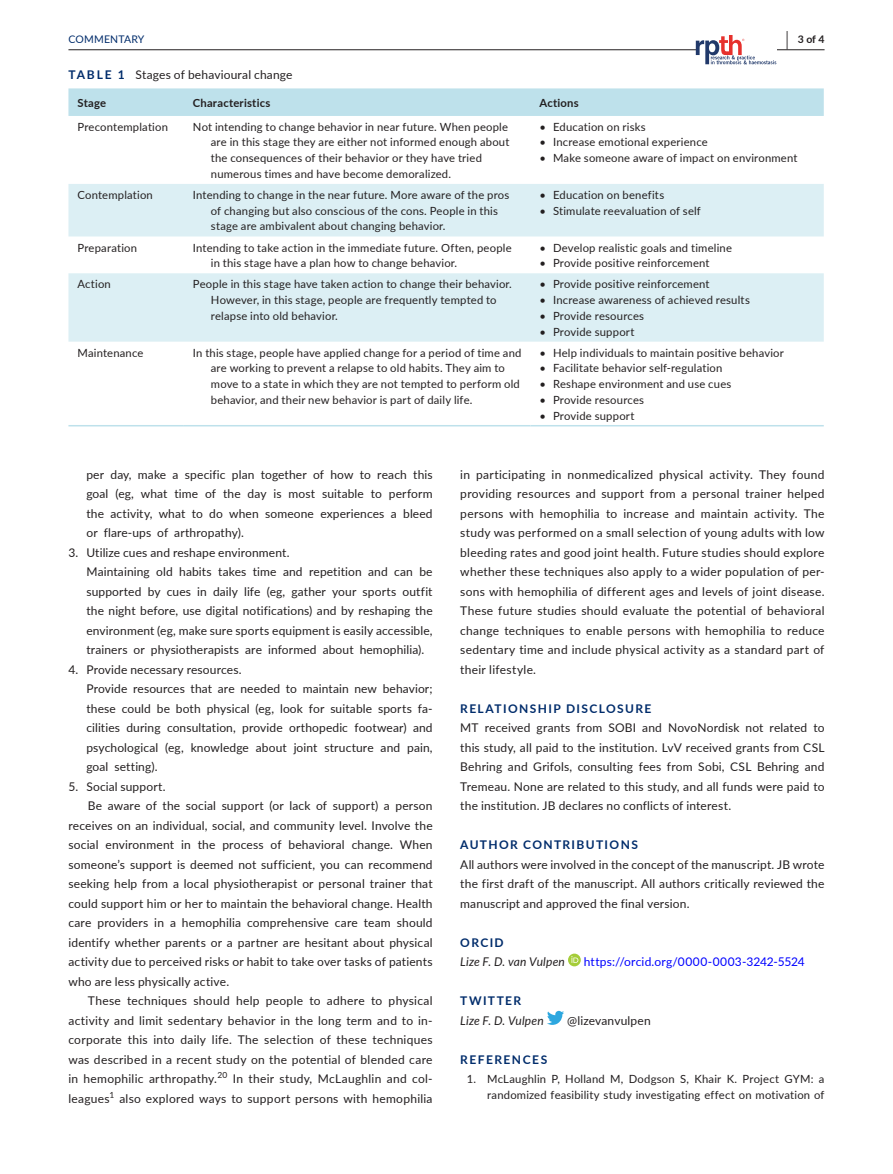
<style>
.page{position:relative;width:893px;height:1174px;background:#fff}
.page>*{position:absolute;margin:0;border:0;box-sizing:border-box;transform-origin:0 0}
.t1{font:12px/19.5px "Lato";letter-spacing:.015em;color:#231f20;text-align:justify}
.t2{font:700 12px "Lato";letter-spacing:.115em;color:#002c6b}
.t3{font:12px "Lato";letter-spacing:.015em;color:#00f}
.t4{font:italic 12px "Lato";letter-spacing:.015em;color:#231f20}
.t5{font:11.25px/15.8px "Lato";letter-spacing:.015em;color:#231f20}
.t6{font:700 11.25px "Lato";letter-spacing:.02em;color:#231f20}
.t7{font:10.5px "Lato";letter-spacing:.02em;color:#002c6b}
.t8{font:700 10.5px "Lato";color:#231f20}
.s1{font-size:19.5px}
.s2{font-weight:700;color:#002c6b}
</style>
<div class="page">
<hr style="left:68px;top:49px;width:756px;height:1px;background:#231f20">
<svg style="left:696px;top:35px;width:80px;height:29px"></svg>
<svg style="left:568px;top:953px;width:13px;height:13px"></svg>
<svg style="left:571px;top:956px;width:7px;height:7px"></svg>
<svg style="left:547px;top:1010px;width:17px;height:14px"></svg>
<div style="left:68px;top:88px;width:756px;height:28px;background:#bee1eb"></div>
<svg style="left:68px;top:184px;width:756px;height:158px;fill:#dceff4"></svg>
<hr style="left:68px;top:425px;width:116px;height:1px;background:#bee1eb">
<hr style="left:184px;top:425px;width:346px;height:1px;background:#bee1eb">
<hr style="left:530px;top:425px;width:294px;height:1px;background:#bee1eb">
<p class="t7" style="left:68px;top:31px;width:78px">COMMENTARY</p>
<p class="t8" style="left:786px;top:31px;width:40px"><span class="s1">|</span> 3 of 4</p>
<p class="t1" style="left:68px;top:64px;width:226px"><span class="s2">TABLE 1</span> Stages of behavioural change</p>
<p class="t6" style="left:77px;top:94px;width:30px">Stage</p>
<p class="t6" style="left:193px;top:94px;width:79px">Characteristics</p>
<p class="t6" style="left:539px;top:94px;width:41px">Actions</p>
<p class="t5" style="left:77px;top:118px;width:92px">Precontemplation</p>
<p class="t5" style="left:211px;top:118px;width:300px;text-indent:-18px">Not intending to change behavior in near future. When people are in this stage they are either not informed enough about the consequences of their behavior or they have tried numerous times and have become demoralized.</p>
<p class="t5" style="left:539px;top:118px;width:108px">• Education on risks</p>
<p class="t5" style="left:539px;top:134px;width:170px">• Increase emotional experience</p>
<p class="t5" style="left:539px;top:150px;width:260px">• Make someone aware of impact on environment</p>
<p class="t5" style="left:77px;top:186px;width:77px">Contemplation</p>
<p class="t5" style="left:211px;top:186px;width:300px;text-indent:-18px">Intending to change in the near future. More aware of the pros of changing but also conscious of the cons. People in this stage are ambivalent about changing behavior.</p>
<p class="t5" style="left:539px;top:186px;width:126px">• Education on benefits</p>
<p class="t5" style="left:539px;top:202px;width:163px">• Stimulate reevaluation of self</p>
<p class="t5" style="left:77px;top:239px;width:61px">Preparation</p>
<p class="t5" style="left:211px;top:239px;width:302px;text-indent:-18px">Intending to take action in the immediate future. Often, people in this stage have a plan how to change behavior.</p>
<p class="t5" style="left:539px;top:239px;width:194px">• Develop realistic goals and timeline</p>
<p class="t5" style="left:539px;top:255px;width:172px">• Provide positive reinforcement</p>
<p class="t5" style="left:77px;top:276px;width:35px">Action</p>
<p class="t5" style="left:211px;top:276px;width:302px;text-indent:-18px">People in this stage have taken action to change their behavior.<br>However, in this stage, people are frequently tempted to relapse into old behavior.</p>
<p class="t5" style="left:539px;top:276px;width:172px">• Provide positive reinforcement</p>
<p class="t5" style="left:539px;top:292px;width:212px">• Increase awareness of achieved results</p>
<p class="t5" style="left:539px;top:307px;width:106px">• Provide resources</p>
<p class="t5" style="left:539px;top:323px;width:97px">• Provide support</p>
<p class="t5" style="left:77px;top:344px;width:68px">Maintenance</p>
<p class="t5" style="left:211px;top:344px;width:312px;text-indent:-18px">In this stage, people have applied change for a period of time and are working to prevent a relapse to old habits. They aim to move to a state in which they are not tempted to perform old behavior, and their new behavior is part of daily life.</p>
<p class="t5" style="left:539px;top:344px;width:246px">• Help individuals to maintain positive behavior</p>
<p class="t5" style="left:539px;top:360px;width:184px">• Facilitate behavior self-regulation</p>
<p class="t5" style="left:539px;top:376px;width:193px">• Reshape environment and use cues</p>
<p class="t5" style="left:539px;top:391px;width:106px">• Provide resources</p>
<p class="t5" style="left:539px;top:407px;width:97px">• Provide support</p>
<p class="t1" style="left:86px;top:464px;width:348px">per day, make a specific plan together of how to reach this goal (eg, what time of the day is most suitable to perform the activity, what to do when someone experiences a bleed or flare-ups of arthropathy).</p>
<p class="t1" style="left:86px;top:542px;width:348px;text-align:left;text-indent:-18px">3. Utilize cues and reshape environment.<br>Maintaining old habits takes time and repetition and can be supported by cues in daily life (eg, gather your sports outfit the night before, use digital notifications) and by reshaping the environment (eg, make sure sports equipment is easily accessible, trainers or physiotherapists are informed about hemophilia).</p>
<p class="t1" style="left:86px;top:659px;width:348px;text-align:left;text-indent:-18px">4. Provide necessary resources.<br>Provide resources that are needed to maintain new behavior; these could be both physical (eg, look for suitable sports fa&shy;cilities during consultation, provide orthopedic footwear) and psychological (eg, knowledge about joint structure and pain, goal setting).</p>
<p class="t1" style="left:68px;top:776px;width:99px">5. Social support.</p>
<p class="t1" style="left:88px;top:795px;width:346px">Be aware of the social support (or lack of support) a person</p>
<p class="t1" style="left:68px;top:815px;width:366px">receives on an individual, social, and community level. Involve the</p>
<p class="t1" style="left:68px;top:834px;width:366px">social environment in the process of behavioral change. When</p>
<p class="t1" style="left:68px;top:854px;width:366px">someone’s support is deemed not sufficient, you can recommend</p>
<p class="t1" style="left:68px;top:873px;width:366px">seeking help from a local physiotherapist or personal trainer that</p>
<p class="t1" style="left:68px;top:893px;width:366px">could support him or her to maintain the behavioral change. Health</p>
<p class="t1" style="left:68px;top:912px;width:366px">care providers in a hemophilia comprehensive care team should</p>
<p class="t1" style="left:68px;top:932px;width:366px">identify whether parents or a partner are hesitant about physical</p>
<p class="t1" style="left:68px;top:951px;width:366px">activity due to perceived risks or habit to take over tasks of patients</p>
<p class="t1" style="left:68px;top:971px;width:162px">who are less physically active.</p>
<p class="t1" style="left:88px;top:990px;width:346px">These techniques should help people to adhere to physical</p>
<p class="t1" style="left:68px;top:1010px;width:366px">activity and limit sedentary behavior in the long term and to in-</p>
<p class="t1" style="left:68px;top:1029px;width:366px">corporate this into daily life. The selection of these techniques</p>
<p class="t1" style="left:68px;top:1049px;width:366px">was described in a recent study on the potential of blended care</p>
<p class="t1" style="left:68px;top:1068px;width:366px">in hemophilic arthropathy.<sup>20</sup> In their study, McLaughlin and col-</p>
<p class="t1" style="left:68px;top:1088px;width:366px">leagues<sup>1</sup> also explored ways to support persons with hemophilia</p>
<p class="t1" style="left:460px;top:464px;width:366px">in participating in nonmedicalized physical activity. They found providing resources and support from a personal trainer helped persons with hemophilia to increase and maintain activity. The study was performed on a small selection of young adults with low bleeding rates and good joint health. Future studies should explore whether these techniques also apply to a wider population of per&shy;sons with hemophilia of different ages and levels of joint disease.<br>These future studies should evaluate the potential of behavioral change techniques to enable persons with hemophilia to reduce sedentary time and include physical activity as a standard part of their lifestyle.</p>
<p class="t2" style="left:460px;top:699px;width:193px">RELATIONSHIP DISCLOSURE</p>
<p class="t1" style="left:460px;top:717px;width:366px">MT received grants from SOBI and NovoNordisk not related to this study, all paid to the institution. LvV received grants from CSL Behring and Grifols, consulting fees from Sobi, CSL Behring and Tremeau. None are related to this study, and all funds were paid to the institution. JB declares no conflicts of interest.</p>
<p class="t2" style="left:460px;top:836px;width:179px">AUTHOR CONTRIBUTIONS</p>
<p class="t1" style="left:460px;top:854px;width:366px">All authors were involved in the concept of the manuscript. JB wrote the first draft of the manuscript. All authors critically reviewed the manuscript and approved the final version.</p>
<p class="t2" style="left:460px;top:933px;width:45px">ORCID</p>
<p class="t4" style="left:460px;top:953px;width:106px">Lize F. D. van Vulpen</p>
<p class="t3" style="left:584px;top:953px;width:222px">https://orcid.org/0000-0003-3242-5524</p>
<p class="t2" style="left:460px;top:992px;width:62px">TWITTER</p>
<p class="t4" style="left:460px;top:1012px;width:85px">Lize F. D. Vulpen</p>
<p class="t1" style="left:567px;top:1010px;width:85px">@lizevanvulpen</p>
<p class="t2" style="left:460px;top:1050px;width:88px">REFERENCES</p>
<p class="t5" style="left:467px;top:1071px;width:359px;text-align:right">1. McLaughlin P, Holland M, Dodgson S, Khair K. Project GYM: a randomized feasibility study investigating effect on motivation of</p>
</div>
